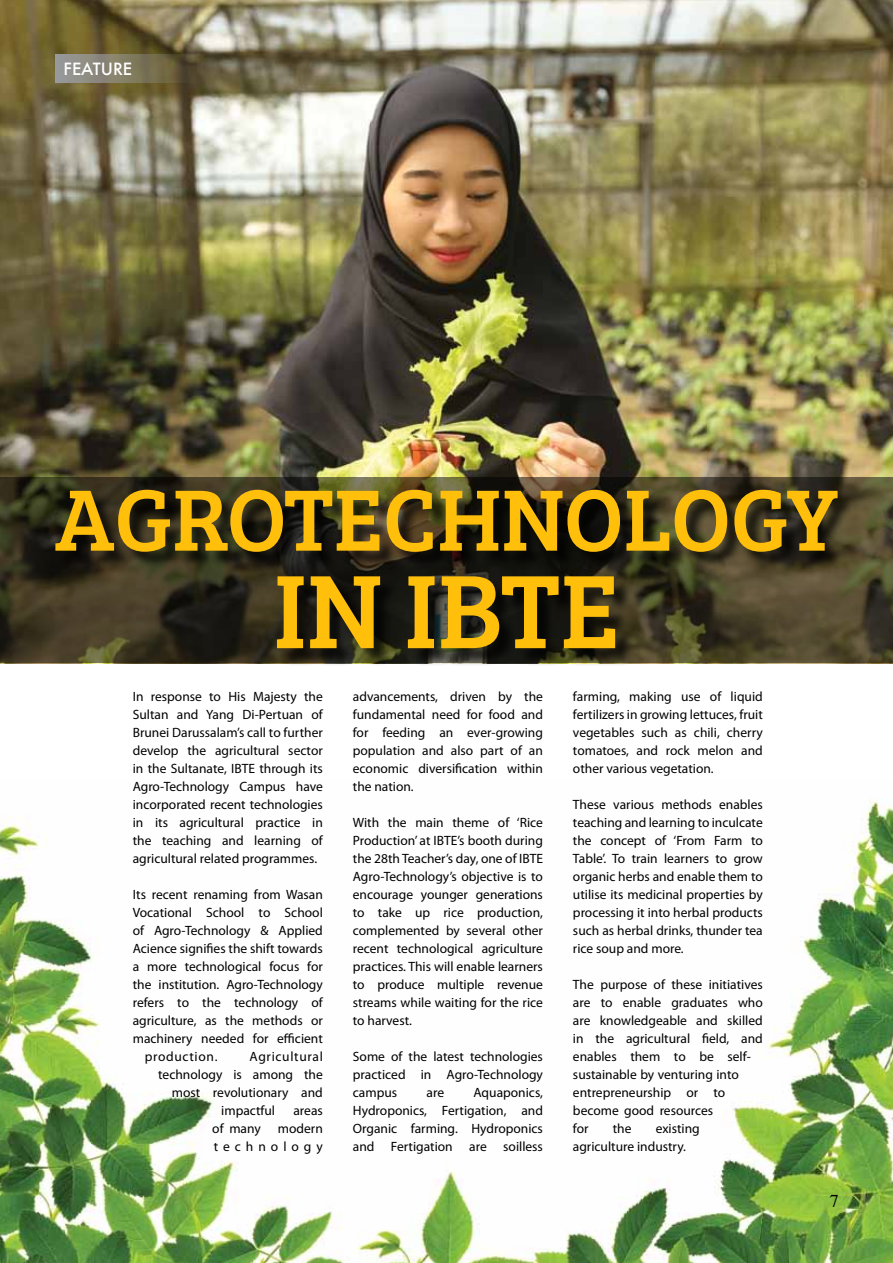
<style>
.page{position:relative;width:893px;height:1263px;background:#fff}
.page>*{position:absolute;margin:0;border:0;box-sizing:border-box;transform-origin:0 0}
.t1{font:108px "Bree Serif";color:#ffbf0b}
.t2{font:90px "Bree Serif";color:#ffbf0b}
.t3{font:18px "Times";color:#000}
.t4{font:500 16.5px "Futura";color:#fff}
.t5{font:13.5px/18px "Myriad Pro";color:#000;text-align:justify}
.t6{font:13.5px "Myriad Pro";letter-spacing:.05em;color:#000}
.t7{font:13.5px/18px "Myriad Pro";letter-spacing:.37em;color:#000;text-align:right}
</style>
<div class="page">
<img style="left:0;top:0;width:893px;height:663px">
<img style="left:0;top:801px;width:893px;height:462px">
<svg style="left:1px;top:477px;width:892px;height:186px;background:#403a24"></svg>
<div style="left:57px;top:492px;width:798px;height:174px;background:#000;opacity:.75"></div>
<svg style="left:55px;top:54px;width:171px;height:28px;background:#77705b"></svg>
<p class="t4" style="left:64px;top:57px;width:70px">FEATURE</p>
<h2 class="t2" style="left:55px;top:454px;width:784px">AGROTECHNOLOGY</h2>
<h1 class="t1" style="left:273px;top:532px;width:347px">IN IBTE</h1>
<p class="t5" style="left:133px;top:687px;width:192px">In response to His Majesty the Sultan and Yang Di-Pertuan of Brunei Darussalam’s call to further develop the agricultural sector in the Sultanate, IBTE through its Agro-Technology Campus have incorporated recent technologies in its agricultural practice in the teaching and learning of agricultural related programmes.</p>
<p class="t5" style="left:133px;top:885px;width:192px">Its recent renaming from Wasan</p>
<p class="t5" style="left:133px;top:903px;width:192px">Vocational School to School</p>
<p class="t5" style="left:133px;top:921px;width:192px">of Agro-Technology &amp; Applied</p>
<p class="t5" style="left:133px;top:939px;width:192px">Acience signifies the shift towards</p>
<p class="t5" style="left:133px;top:957px;width:192px">a more technological focus for</p>
<p class="t5" style="left:133px;top:975px;width:192px">the institution. Agro-Technology</p>
<p class="t5" style="left:133px;top:993px;width:192px">refers to the technology of</p>
<p class="t5" style="left:133px;top:1011px;width:192px">agriculture, as the methods or</p>
<p class="t5" style="left:133px;top:1029px;width:192px">machinery needed for efficient</p>
<p class="t6" style="left:145px;top:1048px;width:74px">production.</p>
<p class="t6" style="left:250px;top:1048px;width:75px">Agricultural</p>
<p class="t5" style="left:158px;top:1065px;width:166px">technology is among the</p>
<p class="t5" style="left:172px;top:1083px;width:153px">most revolutionary and</p>
<p class="t5" style="left:221px;top:1101px;width:55px">impactful</p>
<p class="t5" style="left:293px;top:1101px;width:31px">areas</p>
<p class="t5" style="left:212px;top:1119px;width:50px">of many</p>
<p class="t7" style="left:214px;top:1119px;width:111px">modern technology</p>
<p class="t5" style="left:353px;top:687px;width:192px">advancements, driven by the fundamental need for food and for feeding an ever-growing population and also part of an economic diversification within the nation.</p>
<p class="t5" style="left:353px;top:813px;width:192px">With the main theme of ‘Rice Production’ at IBTE’s booth during the 28th Teacher’s day, one of IBTE Agro-Technology’s objective is to encourage younger generations to take up rice production, complemented by several other recent technological agriculture practices. This will enable learners to produce multiple revenue streams while waiting for the rice to harvest.</p>
<p class="t5" style="left:353px;top:1047px;width:192px">Some of the latest technologies practiced in Agro-Technology campus</p>
<p class="t5" style="left:353px;top:1083px;width:192px;text-indent:121px">Aquaponics, Hydroponics, Fertigation, and Organic farming. Hydroponics and Fertigation are soilless</p>
<p class="t5" style="left:427px;top:1083px;width:19px">are</p>
<p class="t5" style="left:573px;top:687px;width:191px">farming, making use of liquid fertilizers in growing lettuces, fruit vegetables such as chili, cherry tomatoes, and rock melon and other various vegetation.</p>
<p class="t5" style="left:573px;top:795px;width:191px">These various methods enables teaching and learning to inculcate the concept of ‘From Farm to Table’. To train learners to grow organic herbs and enable them to utilise its medicinal properties by processing it into herbal products such as herbal drinks, thunder tea rice soup and more.</p>
<p class="t5" style="left:573px;top:975px;width:191px;text-align:left">The purpose of these initiatives are to enable graduates who are knowledgeable and skilled in the agricultural field, and enables them to be self&shy;sustainable by venturing into entrepreneurship or to become good resources<br>for</p>
<p class="t5" style="left:613px;top:1119px;width:20px">the</p>
<p class="t5" style="left:573px;top:1119px;width:128px;text-indent:83px">existing agriculture industry.</p>
<h3 class="t3" style="left:830px;top:1184px;width:10px">7</h3>
</div>
